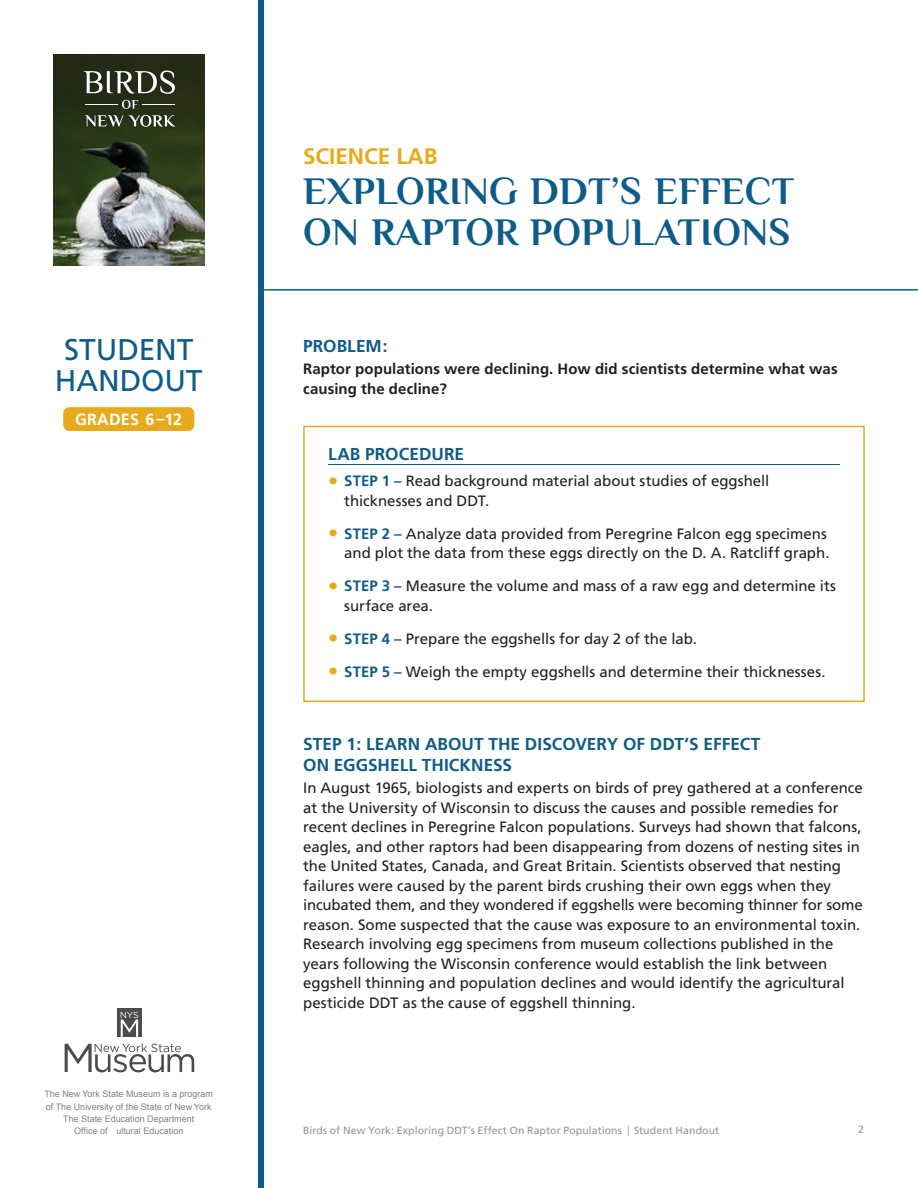
<style>
.page{position:relative;width:918px;height:1188px;background:#fff}
.page>*{position:absolute;margin:0;border:0;box-sizing:border-box;transform-origin:0 0}
.t1{font:700 39px/40.5px "Philosopher";letter-spacing:.01em;color:#0e5c88}
.t2{font:30px/31.5px "Frutiger";color:#0e5c88;text-align:center}
.t3{font:700 22.5px "Frutiger";letter-spacing:-.005em;color:#e6aa1a}
.t4{font:700 17.25px/21px "Frutiger";color:#0e5c88}
.t5{font:700 16.2px "Frutiger";letter-spacing:.01em;color:#fff}
.t6{font:15px/19.5px "Frutiger";color:#231f20}
.t7{font:700 15px/19.5px "Frutiger";letter-spacing:.005em;color:#231f20}
.t8{font:10.5px "Frutiger";letter-spacing:.005em;color:#939598}
.t9{font:9px/12.1px "Arial";color:#808285;text-align:center}
.s1{font-size:20.25px;color:#e6aa1a}
.s2{font-weight:700;color:#0e5c88}
.s3{font-size:14.55px}
</style>
<div class="page">
<div style="left:63px;top:407px;width:131px;height:24px;background:#e6aa1a;border-radius:6px"></div>
<img style="left:53px;top:54px;width:151px;height:212px">
<div style="left:81px;top:67px;width:97px;height:63px;background:#252d15"></div>
<svg style="left:84px;top:71px;width:91px;height:23px"></svg>
<svg style="left:122px;top:100px;width:16px;height:9px"></svg>
<hr style="left:142px;top:104px;width:33px;height:1px;background:#fff">
<hr style="left:85px;top:104px;width:33px;height:1px;background:#fff">
<svg style="left:85px;top:115px;width:38px;height:12px"></svg>
<svg style="left:129px;top:115px;width:46px;height:12px"></svg>
<svg style="left:65px;top:1043px;width:129px;height:29px"></svg>
<div style="left:117px;top:1009px;width:24px;height:28px;background:linear-gradient(to right,#505051,#515253)"></div>
<svg style="left:121px;top:1012px;width:17px;height:25px"></svg>
<div style="left:258px;top:0;width:6px;height:1188px;background:#0e5c88"></div>
<hr style="left:264px;top:289px;width:654px;height:2px;background:#0e5c88">
<div style="left:303px;top:426px;width:562px;height:276px;border:2px solid #e6aa1a"></div>
<hr style="left:328px;top:464px;width:512px;height:1px;background:#0e5c88">
<h2 class="t2" style="left:55px;top:334px;width:149px">STUDENT<br>HANDOUT</h2>
<p class="t5" style="left:75px;top:410px;width:109px">GRADES 6–12</p>
<p class="t9" style="left:44px;top:1088px;width:170px">The New York State Museum is a program of The University of the State of New York The State Education Department<br>Office of ultural Education</p>
<h3 class="t3" style="left:303px;top:143px;width:136px">SCIENCE LAB</h3>
<h1 class="t1" style="left:303px;top:171px;width:493px">EXPLORING DDT’S EFFECT<br>ON RAPTOR POPULATIONS</h1>
<p class="t4" style="left:303px;top:335px;width:86px">PROBLEM:</p>
<p class="t7" style="left:303px;top:359px;width:536px">Raptor populations were declining. How did scientists determine what was causing the decline?</p>
<p class="t4" style="left:328px;top:443px;width:138px">LAB PROCEDURE</p>
<p class="t6" style="left:344px;top:471px;width:427px;text-indent:-16px"><span class="s1">•</span> <span class="s2">STEP 1 –</span> Read background material about studies of eggshell thicknesses and DDT.</p>
<p class="t6" style="left:328px;top:523px;width:503px;text-align:right"><span class="s1">•</span> <span class="s2">STEP 2 –</span> Analyze data provided from Peregrine Falcon egg specimens and plot the data from these eggs directly on the D. A. Ratcliff graph.</p>
<p class="t6" style="left:344px;top:576px;width:493px;text-indent:-16px"><span class="s1">•</span> <span class="s2">STEP 3 –</span> Measure the volume and mass of a raw egg and determine its surface area.</p>
<p class="t6" style="left:328px;top:628px;width:370px"><span class="s1">•</span> <span class="s2">STEP 4 –</span> Prepare the eggshells for day 2 of the lab.</p>
<p class="t6" style="left:328px;top:661px;width:499px"><span class="s1">•</span> <span class="s2">STEP 5 –</span> Weigh the empty eggshells and determine their thicknesses.</p>
<p class="t4" style="left:303px;top:733px;width:459px">STEP 1: LEARN ABOUT THE DISCOVERY OF DDT’S EFFECT<br>ON EGGSHELL THICKNESS</p>
<p class="t6" style="left:303px;top:778px;width:561px">In August 1965, biologists and experts on birds of prey gathered at a conference at the University of Wisconsin to discuss the causes and possible remedies for recent declines in Peregrine Falcon populations. Surveys had shown that falcons, eagles, and other raptors had been disappearing from dozens of nesting sites in the United States, Canada, and Great Britain. Scientists observed that nesting failures were caused by the parent birds crushing their own eggs when they incubated them, and they wondered if eggshells were becoming thinner for some reason. Some suspected that the cause was exposure to an environmental toxin.<br>Research involving egg specimens from museum collections published in the years following the Wisconsin conference would establish the link between eggshell thinning and population declines and would identify the agricultural pesticide DDT as the cause of eggshell thinning.</p>
<p class="t8" style="left:303px;top:1124px;width:418px">Birds of New York: Exploring DDT’s Effect On Raptor Populations <span class="s3">I</span> Student Handout</p>
<p class="t8" style="left:858px;top:1123px;width:7px">2</p>
</div>
